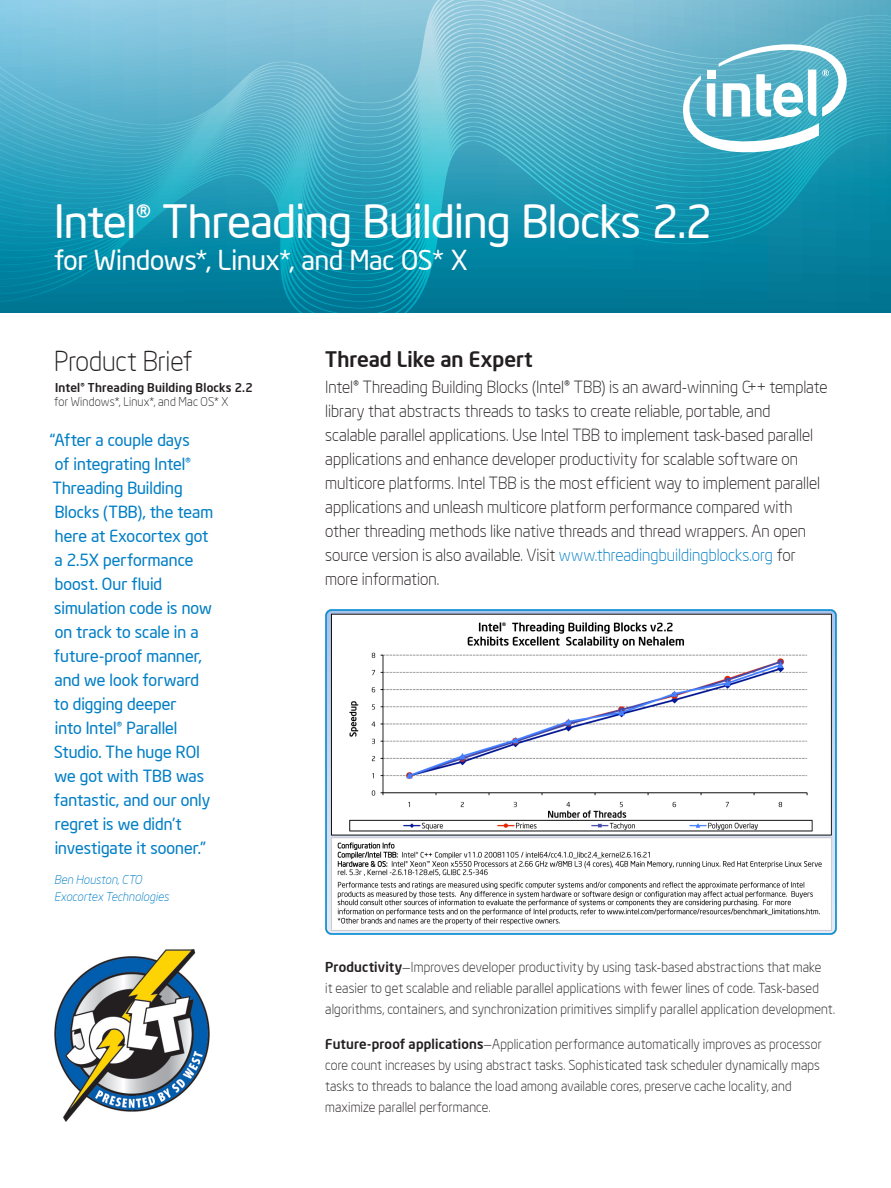
<style>
.page{position:relative;width:891px;height:1188px;background:#fff}
.page>*{position:absolute;margin:0;border:0;box-sizing:border-box;transform-origin:0 0}
.t1{font:45px "Neo Sans Intel";letter-spacing:-.01em;color:#fff}
.t2{font:27px "Neo Sans Intel";letter-spacing:-.005em;color:#fff}
.t3{font:300 27px "Neo Sans Intel";color:#231f20}
.t4{font:500 21px "Neo Sans Intel";color:#231f20}
.t5{font:300 16.5px/24px "Neo Sans Intel";color:#231f20}
.t6{font:16.5px/24px "Neo Sans Intel";color:#007ec5}
.t7{font:300 13.5px/21px "Neo Sans Intel";letter-spacing:.01em;color:#231f20}
.t8{font:italic 300 12px/16.5px "Neo Sans Intel";letter-spacing:.01em;color:#007ec5}
.t9{font:500 12px "Neo Sans Intel";letter-spacing:.02em;color:#231f20}
.t10{font:300 12px "Neo Sans Intel";letter-spacing:.015em;color:#231f20}
.s1{color:#007ec5}
.s2{font-weight:500}
</style>
<div class="page">
<svg style="left:0;top:0;width:891px;height:312px;background:#3aa3bd"></svg>
<svg style="left:683px;top:44px;width:164px;height:108px"></svg>
<img style="left:325px;top:610px;width:512px;height:325px">
<img style="left:54px;top:949px;width:155px;height:172px">
<h1 class="t1" style="left:54px;top:194px;width:660px">Intel® Threading Building Blocks 2.2</h1>
<h2 class="t2" style="left:54px;top:244px;width:415px">for Windows*, Linux*, and Mac OS* X</h2>
<h2 class="t3" style="left:54px;top:345px;width:140px">Product Brief</h2>
<p class="t9" style="left:55px;top:380px;width:199px">Intel® Threading Building Blocks 2.2</p>
<p class="t10" style="left:54px;top:395px;width:176px">for Windows*, Linux*, and Mac OS* X</p>
<p class="t6" style="left:50px;top:428px;width:165px">“After a couple days<br>of integrating Intel®<br>Threading Building<br>Blocks (TBB), the team here at Exocortex got a 2.5X performance boost. Our fluid simulation code is now on track to scale in a future-proof manner, and we look forward to digging deeper<br>into Intel® Parallel<br>Studio. The huge ROI we got with TBB was fantastic, and our only regret is we didn’t investigate it sooner.”</p>
<p class="t8" style="left:54px;top:871px;width:116px">Ben Houston, CTO<br>Exocortex Technologies</p>
<p class="t4" style="left:325px;top:346px;width:209px">Thread Like an Expert</p>
<p class="t5" style="left:325px;top:375px;width:504px">Intel® Threading Building Blocks (Intel® TBB) is an award-winning C++ template library that abstracts threads to tasks to create reliable, portable, and<br>scalable parallel applications. Use Intel TBB to implement task-based parallel applications and enhance developer productivity for scalable software on multicore platforms. Intel TBB is the most efficient way to implement parallel applications and unleash multicore platform performance compared with other threading methods like native threads and thread wrappers. An open source version is also available. Visit <span class="s1">www.threadingbuildingblocks.org</span> for more information.</p>
<p class="t7" style="left:325px;top:957px;width:511px"><span class="s2">Productivity</span>—Improves developer productivity by using task-based abstractions that make<br>it easier to get scalable and reliable parallel applications with fewer lines of code. Task-based algorithms, containers, and synchronization primitives simplify parallel application development.</p>
<p class="t7" style="left:325px;top:1033px;width:498px"><span class="s2">Future-proof applications</span>—Application performance automatically improves as processor core count increases by using abstract tasks. Sophisticated task scheduler dynamically maps tasks to threads to balance the load among available cores, preserve cache locality, and maximize parallel performance.</p>
</div>
